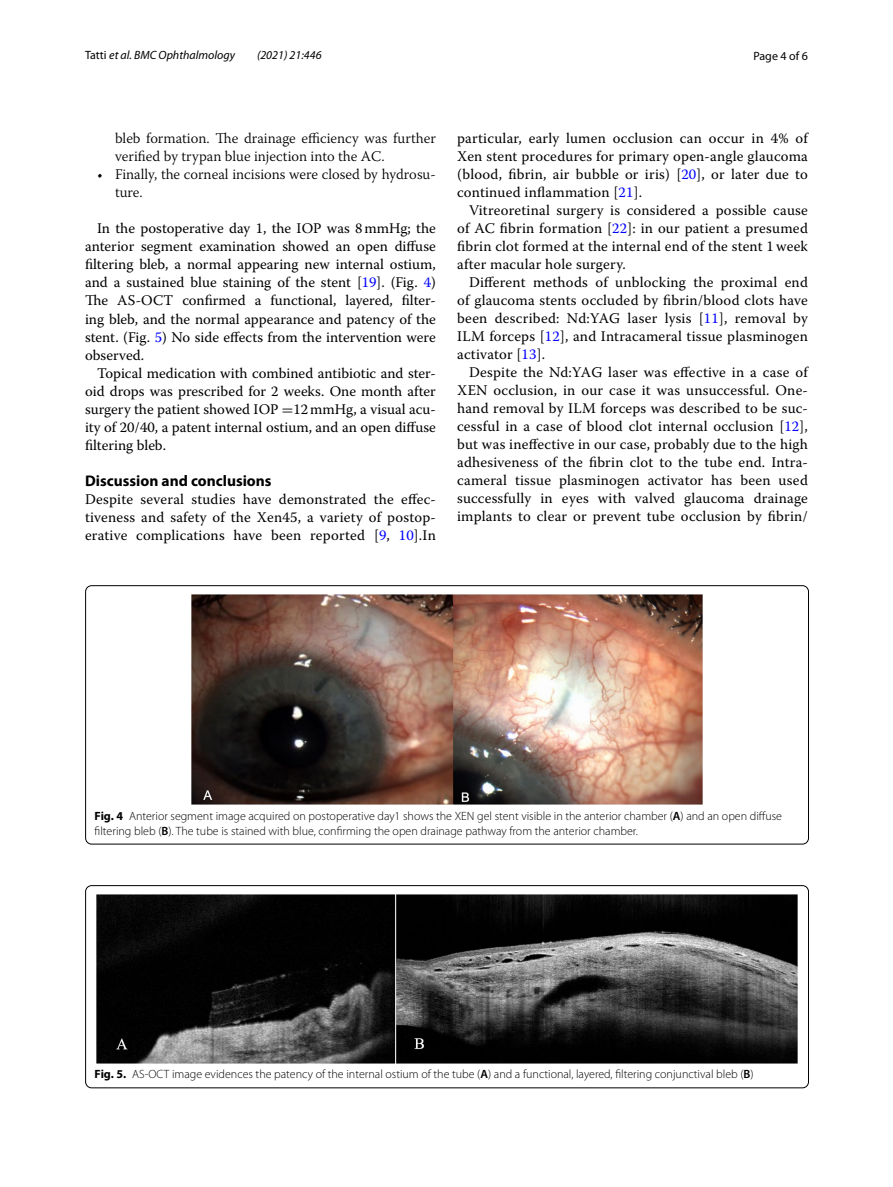
<style>
.page{position:relative;width:893px;height:1187px;background:#fff}
.page>*{position:absolute;margin:0;border:0;box-sizing:border-box;transform-origin:0 0}
.t1{font:700 15.45px "Myriad Pro";color:#000}
.t2{font:14.7px/18px "Warnock Pro";letter-spacing:.015em;color:#000;text-align:justify}
.t3{font:300 14.7px/18px "Warnock Pro";color:#000}
.t4{font:300 12px/15px "Myriad Pro";color:#000}
.t5{font:italic 12px "Myriad Pro";color:#000}
.t6{font:12px "Myriad Pro";color:#000}
.s1{font-style:normal}
.s2{color:#00f}
.s3{font-family:"MTSY"}
.s4{font-weight:700}
.s5{font-weight:600}
</style>
<div class="page">
<img style="left:192px;top:594px;width:510px;height:210px">
<div style="left:85px;top:585px;width:724px;height:259px;border:1px solid #000;border-radius:6px"></div>
<img style="left:97px;top:894px;width:700px;height:169px">
<div style="left:85px;top:885px;width:724px;height:202px;border:1px solid #000;border-radius:6px"></div>
<p class="t5" style="left:85px;top:48px;width:152px"><span class="s1">Tatti</span> et al. BMC Ophthalmology</p>
<p class="t5" style="left:257px;top:48px;width:66px">(2021) 21:446</p>
<p class="t6" style="left:753px;top:48px;width:56px">Page 4 of 6</p>
<p class="t3" style="left:115px;top:128px;width:322px">bleb formation. The drainage efficiency was further verified by trypan blue injection into the AC.</p>
<p class="t3" style="left:115px;top:164px;width:322px;text-indent:-18px">• Finally, the corneal incisions were closed by hydrosu&shy;ture.</p>
<p class="t2" style="left:85px;top:219px;width:352px;text-indent:12px">In the postoperative day 1, the IOP was 8mmHg; the anterior segment examination showed an open diffuse filtering bleb, a normal appearing new internal ostium, and a sustained blue staining of the stent [<span class="s2">19</span>]. (Fig. <span class="s2">4</span>)<br>The AS-OCT confirmed a functional, layered, filter&shy;ing bleb, and the normal appearance and patency of the stent. (Fig. <span class="s2">5</span>) No side effects from the intervention were observed.</p>
<p class="t2" style="left:85px;top:363px;width:352px;text-indent:12px">Topical medication with combined antibiotic and ster&shy;oid drops was prescribed for 2 weeks. One month after surgery the patient showed IOP <span class="s3">=</span>12mmHg, a visual acu&shy;ity of 20/40, a patent internal ostium, and an open diffuse filtering bleb.</p>
<p class="t1" style="left:85px;top:470px;width:188px">Discussion and conclusions</p>
<p class="t2" style="left:85px;top:489px;width:352px">Despite several studies have demonstrated the effec&shy;tiveness and safety of the Xen45, a variety of postop&shy;erative complications have been reported [<span class="s2">9</span>, <span class="s2">10</span>].In</p>
<p class="t2" style="left:457px;top:128px;width:352px">particular, early lumen occlusion can occur in 4% of Xen stent procedures for primary open-angle glaucoma (blood, fibrin, air bubble or iris) [<span class="s2">20</span>], or later due to continued inflammation [<span class="s2">21</span>].</p>
<p class="t2" style="left:457px;top:200px;width:352px;text-indent:12px">Vitreoretinal surgery is considered a possible cause of AC fibrin formation [<span class="s2">22</span>]: in our patient a presumed fibrin clot formed at the internal end of the stent 1 week after macular hole surgery.</p>
<p class="t2" style="left:457px;top:272px;width:352px;text-indent:12px">Different methods of unblocking the proximal end of glaucoma stents occluded by fibrin/blood clots have been described: Nd:YAG laser lysis [<span class="s2">11</span>], removal by ILM forceps [<span class="s2">12</span>], and Intracameral tissue plasminogen activator [<span class="s2">13</span>].</p>
<p class="t2" style="left:457px;top:362px;width:352px;text-indent:12px">Despite the Nd:YAG laser was effective in a case of XEN occlusion, in our case it was unsuccessful. One&shy;hand removal by ILM forceps was described to be suc&shy;cessful in a case of blood clot internal occlusion [<span class="s2">12</span>], but was ineffective in our case, probably due to the high adhesiveness of the fibrin clot to the tube end. Intra&shy;cameral tissue plasminogen activator has been used successfully in eyes with valved glaucoma drainage implants to clear or prevent tube occlusion by fibrin/</p>
<p class="t4" style="left:95px;top:808px;width:689px"><span class="s4">Fig. 4</span> Anterior segment image acquired on postoperative day1 shows the XEN gel stent visible in the anterior chamber (<span class="s5">A</span>) and an open diffuse filtering bleb (<span class="s5">B</span>). The tube is stained with blue, confirming the open drainage pathway from the anterior chamber.</p>
<p class="t4" style="left:95px;top:1066px;width:661px"><span class="s4">Fig. 5.</span> AS-OCT image evidences the patency of the internal ostium of the tube (<span class="s5">A</span>) and a functional, layered, filtering conjunctival bleb (<span class="s5">B</span>)</p>
</div>
